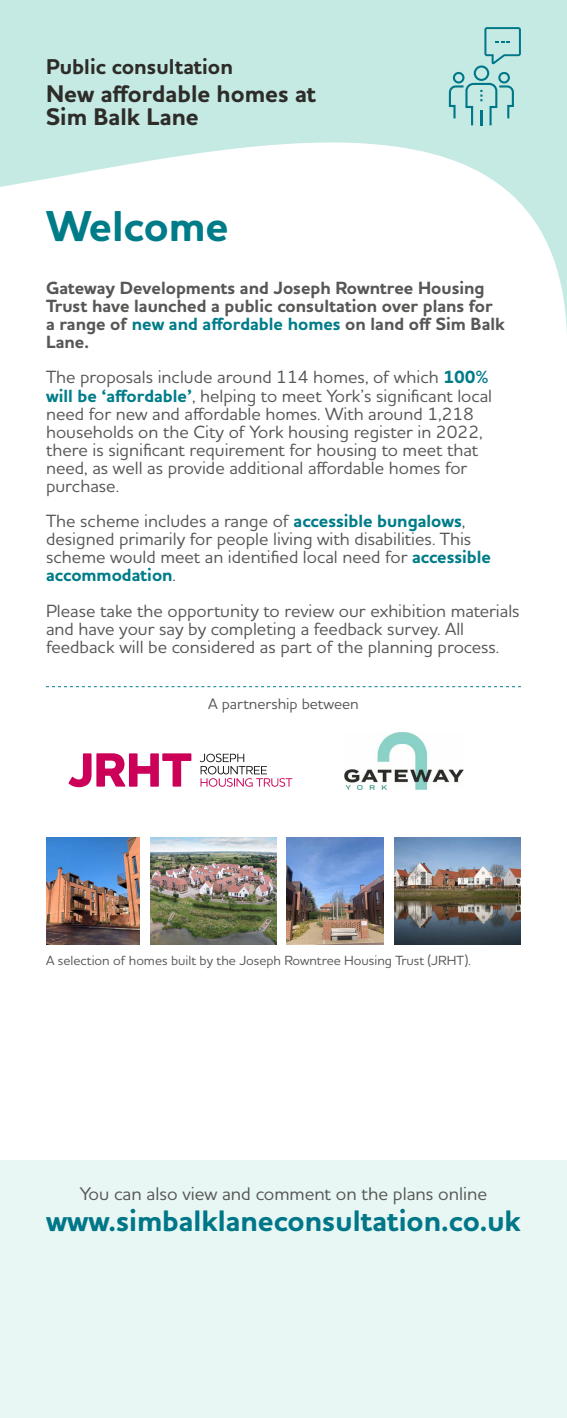
<style>
.page{position:relative;width:567px;height:1418px;background:#fff}
.page>*{position:absolute;margin:0;border:0;box-sizing:border-box;transform-origin:0 0}
.t1{font:700 44px "Houschka Pro";color:#007c89}
.t2{font:700 30.2px "Houschka Pro";color:#078}
.t3{font:700 24.52px/23.1px "Houschka Pro";color:#2d2c28}
.t4{font:700 21.85px "Houschka Pro";color:#2d2c28}
.t5{font:500 18.62px "Houschka Pro";color:#575756}
.t6{font:500 18px/18px "Houschka Pro";color:#575756}
.t7{font:700 18px/18px "Houschka Pro";color:#575756}
.t8{font:500 15.45px "Houschka Pro";color:#575756}
.t9{font:500 13.5px "Houschka Pro";color:#575756}
.s1{color:#007c89}
.s2{font-weight:700;color:#007c89}
</style>
<div class="page">
<svg style="left:0;top:0;width:567px;height:333px"></svg>
<svg style="left:449px;top:27px;width:72px;height:98px"></svg>
<div style="left:0;top:1160px;width:567px;height:257px;background:#e8f6f4"></div>
<svg style="left:68px;top:753px;width:123px;height:34px"></svg>
<svg style="left:200px;top:753px;width:92px;height:33px"></svg>
<svg style="left:46px;top:686px;width:475px;height:1px"></svg>
<img style="left:287px;top:837px;width:97px;height:107px">
<img style="left:394px;top:837px;width:127px;height:107px">
<img style="left:150px;top:837px;width:126px;height:107px">
<img style="left:46px;top:837px;width:94px;height:107px">
<img style="left:344px;top:732px;width:119px;height:57px">
<p class="t4" style="left:46px;top:53px;width:188px">Public consultation</p>
<h3 class="t3" style="left:46px;top:83px;width:272px">New affordable homes at<br>Sim Balk Lane</h3>
<h1 class="t1" style="left:46px;top:198px;width:184px">Welcome</h1>
<p class="t7" style="left:46px;top:279px;width:460px">Gateway Developments and Joseph Rowntree Housing Trust have launched a public consultation over plans for a range of <span class="s1">new and affordable homes</span> on land off Sim Balk Lane.</p>
<p class="t6" style="left:46px;top:368px;width:448px">The proposals include around 114 homes, of which <span class="s2">100% will be ‘affordable’</span>, helping to meet York’s significant local need for new and affordable homes. With around 1,218 households on the City of York housing register in 2022, there is significant requirement for housing to meet that need, as well as provide additional affordable homes for purchase.</p>
<p class="t6" style="left:46px;top:511px;width:446px">The scheme includes a range of <span class="s2">accessible bungalows</span>, designed primarily for people living with disabilities. This scheme would meet an identified local need for <span class="s2">accessible accommodation</span>.</p>
<p class="t6" style="left:46px;top:601px;width:475px">Please take the opportunity to review our exhibition materials and have your say by completing a feedback survey. All feedback will be considered as part of the planning process.</p>
<p class="t8" style="left:208px;top:694px;width:152px">A partnership between</p>
<p class="t9" style="left:46px;top:952px;width:426px">A selection of homes built by the Joseph Rowntree Housing Trust (JRHT).</p>
<p class="t5" style="left:80px;top:1181px;width:409px">You can also view and comment on the plans online</p>
<h2 class="t2" style="left:46px;top:1201px;width:476px">www.simbalklaneconsultation.co.uk</h2>
</div>
